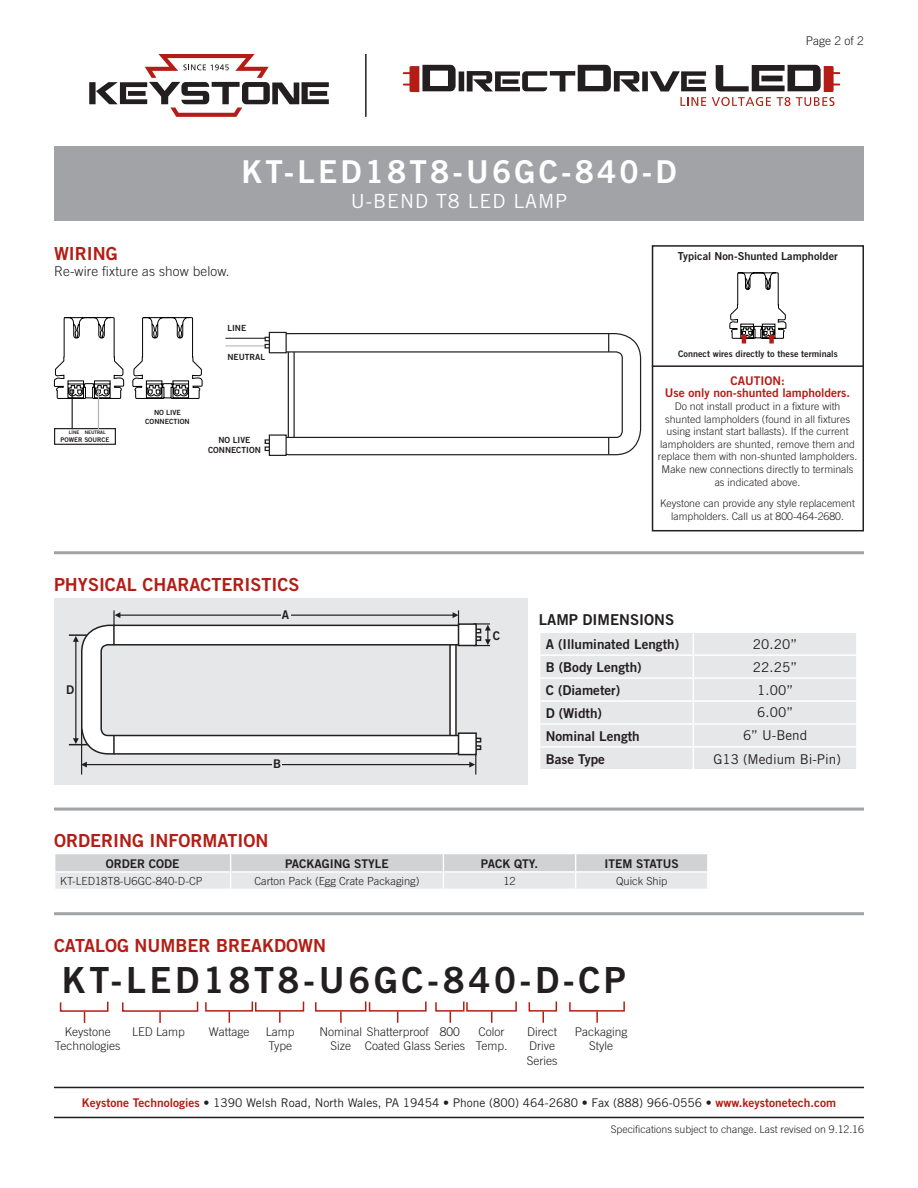
<style>
.page{position:relative;width:918px;height:1188px;background:#fff}
.page>*{position:absolute;margin:0;border:0;box-sizing:border-box;transform-origin:0 0}
.t1{font:36px "Trade Gothic Bold Two";letter-spacing:.1em;color:#231f20}
.t2{font:31.5px "Trade Gothic Bold Two";letter-spacing:.1em;color:#fff}
.t3{font:19.5px "Trade Gothic";letter-spacing:.05em;color:#fff}
.t4{font:18px "Trade Gothic Bold Two";color:#b41d15}
.t5{font:15px "Trade Gothic Bold Two";color:#231f20}
.t6{font:13.5px "Trade Gothic Bold Two";color:#231f20}
.t7{font:13.5px "Trade Gothic";color:#231f20}
.t8{font:300 13.5px "Trade Gothic";letter-spacing:.01em;color:#231f20}
.t9{font:300 12px/14.4px "Trade Gothic";color:#231f20}
.t10{font:12px "Trade Gothic";color:#231f20}
.t11{font:12px "Trade Gothic Bold Two";color:#231f20}
.t12{font:12px/12px "Trade Gothic Bold Two";color:#b41d15;text-align:center}
.t13{font:300 11.1px "Trade Gothic";color:#231f20}
.t14{font:10.95px "Trade Gothic Bold Two";color:#231f20}
.t15{font:300 10.5px/12.6px "Trade Gothic";color:#231f20;text-align:center}
.t16{font:9px "Trade Gothic Bold Two";color:#231f20}
.t17{font:8.55px/10.2px "Trade Gothic Bold Two";color:#231f20;text-align:center}
.t18{font:7.2px/8.6px "Trade Gothic Bold Two";color:#231f20;text-align:center}
.t19{font:6.45px "Trade Gothic Bold Two";color:#231f20}
.t20{font:4.8px "Trade Gothic Bold Two";color:#231f20}
.s1{font-family:"Trade Gothic Bold Two";color:#b41d15}
.s2{font-family:"Trade Gothic Bold Two"}
</style>
<div class="page">
<svg style="left:55px;top:854px;width:653px;height:35px;background:#dddee0"></svg>
<hr style="left:54px;top:912px;width:810px;height:3px;background:#a1a3a6">
<hr style="left:54px;top:551px;width:810px;height:3px;background:#a1a3a6">
<hr style="left:54px;top:808px;width:810px;height:3px;background:#a1a3a6">
<hr style="left:54px;top:1117px;width:810px;height:1px;background:#231f20">
<hr style="left:54px;top:1087px;width:810px;height:1px;background:#231f20">
<div style="left:54px;top:146px;width:810px;height:75px;background:#a1a3a6"></div>
<svg style="left:59px;top:1001px;width:50px;height:22px"></svg>
<svg style="left:122px;top:1001px;width:183px;height:22px"></svg>
<svg style="left:315px;top:1001px;width:112px;height:22px"></svg>
<svg style="left:435px;top:1001px;width:82px;height:22px"></svg>
<svg style="left:569px;top:1001px;width:56px;height:22px"></svg>
<svg style="left:528px;top:1001px;width:30px;height:22px"></svg>
<div style="left:540px;top:633px;width:316px;height:136px;background:#e6e7e9"></div>
<hr style="left:693px;top:654px;width:165px;height:2px;background:#fff">
<hr style="left:693px;top:677px;width:165px;height:2px;background:#fff">
<hr style="left:693px;top:700px;width:165px;height:2px;background:#fff">
<hr style="left:693px;top:723px;width:165px;height:2px;background:#fff">
<hr style="left:693px;top:746px;width:165px;height:2px;background:#fff">
<hr style="left:539px;top:654px;width:154px;height:2px;background:#fff">
<hr style="left:539px;top:677px;width:154px;height:2px;background:#fff">
<hr style="left:539px;top:700px;width:154px;height:2px;background:#fff">
<hr style="left:539px;top:723px;width:154px;height:2px;background:#fff">
<hr style="left:539px;top:746px;width:154px;height:2px;background:#fff">
<svg style="left:693px;top:633px;width:1px;height:136px"></svg>
<div style="left:54px;top:599px;width:473px;height:186px;background:#e6e7e9"></div>
<hr style="left:75px;top:639px;width:1px;height:100px;background:#231f20">
<svg style="left:82px;top:762px;width:5px;height:6px"></svg>
<hr style="left:83px;top:764px;width:387px;height:1px;background:#231f20">
<div style="left:272px;top:759px;width:10px;height:11px;background:#e6e7e9"></div>
<hr style="left:118px;top:615px;width:335px;height:1px;background:#231f20">
<div style="left:281px;top:609px;width:9px;height:12px;background:#e6e7e9"></div>
<svg style="left:453px;top:610px;width:6px;height:14px"></svg>
<hr style="left:81px;top:725px;width:1px;height:50px;background:#231f20">
<svg style="left:80px;top:624px;width:393px;height:131px"></svg>
<svg style="left:477px;top:623px;width:14px;height:23px"></svg>
<div style="left:459px;top:624px;width:17px;height:21px;background:#fff"></div>
<div style="left:458px;top:623px;width:19px;height:23px;border:2px solid #231f20"></div>
<svg style="left:469px;top:738px;width:12px;height:37px"></svg>
<div style="left:459px;top:733px;width:17px;height:22px;background:#fff"></div>
<div style="left:458px;top:732px;width:19px;height:23px;border:2px solid #231f20"></div>
<hr style="left:113px;top:625px;width:2px;height:20px;background:#231f20">
<svg style="left:113px;top:735px;width:2px;height:19px"></svg>
<svg style="left:69px;top:738px;width:19px;height:7px"></svg>
<svg style="left:69px;top:634px;width:18px;height:8px"></svg>
<svg style="left:113px;top:610px;width:7px;height:15px"></svg>
<svg style="left:89px;top:54px;width:240px;height:63px"></svg>
<hr style="left:365px;top:54px;width:2px;height:63px;background:#231f20">
<svg style="left:403px;top:65px;width:303px;height:41px"></svg>
<svg style="left:712px;top:65px;width:128px;height:41px"></svg>
<hr style="left:225px;top:338px;width:62px;height:1px;background:#231f20">
<hr style="left:225px;top:345px;width:155px;height:1px;background:#b2b3b7">
<svg style="left:272px;top:333px;width:370px;height:123px"></svg>
<svg style="left:265px;top:337px;width:4px;height:11px"></svg>
<div style="left:269px;top:332px;width:17px;height:21px;background:#fff"></div>
<div style="left:269px;top:332px;width:18px;height:21px;border:1px solid #231f20"></div>
<svg style="left:265px;top:439px;width:4px;height:12px"></svg>
<div style="left:269px;top:435px;width:17px;height:20px;background:#fff"></div>
<div style="left:269px;top:434px;width:18px;height:22px;border:1px solid #231f20"></div>
<svg style="left:608px;top:334px;width:1px;height:18px"></svg>
<svg style="left:608px;top:437px;width:1px;height:18px"></svg>
<div style="left:652px;top:245px;width:212px;height:286px;border:2px solid #231f20"></div>
<hr style="left:652px;top:365px;width:212px;height:2px;background:#231f20">
<hr style="left:72px;top:390px;width:1px;height:39px;background:#231f20">
<div style="left:54px;top:428px;width:62px;height:17px;border:1px solid #231f20"></div>
<svg style="left:54px;top:317px;width:70px;height:82px"></svg>
<svg style="left:132px;top:317px;width:71px;height:82px"></svg>
<hr style="left:98px;top:390px;width:1px;height:39px;background:#b2b3b7">
<svg style="left:729px;top:272px;width:58px;height:72px"></svg>
<p class="t9" style="left:806px;top:34px;width:60px">Page 2 of 2</p>
<h3 class="t4" style="left:54px;top:242px;width:65px">WIRING</h3>
<p class="t8" style="left:54px;top:263px;width:177px">Re-wire fixture as show below.</p>
<h2 class="t2" style="left:241px;top:152px;width:437px">KT-LED18T8-U6GC-840-D</h2>
<h3 class="t3" style="left:351px;top:189px;width:218px">U-BEND T8 LED LAMP</h3>
<p class="t14" style="left:678px;top:250px;width:161px">Typical Non-Shunted Lampholder</p>
<p class="t20" style="left:69px;top:429px;width:38px">LINE NEUTRAL</p>
<p class="t19" style="left:61px;top:436px;width:50px">POWER SOURCE</p>
<p class="t17" style="left:227px;top:323px;width:20px">LINE</p>
<p class="t17" style="left:227px;top:352px;width:39px">NEUTRAL</p>
<p class="t18" style="left:145px;top:408px;width:46px">NO LIVE<br>CONNECTION</p>
<p class="t17" style="left:208px;top:435px;width:54px">NO LIVE<br>CONNECTION</p>
<h3 class="t4" style="left:54px;top:573px;width:247px">PHYSICAL CHARACTERISTICS</h3>
<p class="t11" style="left:66px;top:682px;width:10px">D</p>
<p class="t11" style="left:282px;top:607px;width:9px">A</p>
<p class="t11" style="left:273px;top:757px;width:10px">B</p>
<p class="t11" style="left:493px;top:628px;width:9px">C</p>
<p class="t16" style="left:678px;top:348px;width:161px">Connect wires directly to these terminals</p>
<p class="t12" style="left:665px;top:375px;width:187px">CAUTION:<br>Use only non-shunted lampholders.</p>
<p class="t15" style="left:658px;top:400px;width:201px">Do not install product in a fixture with shunted lampholders (found in all fixtures using instant start ballasts). If the current lampholders are shunted, remove them and replace them with non-shunted lampholders.<br>Make new connections directly to terminals as indicated above.</p>
<p class="t15" style="left:660px;top:497px;width:196px">Keystone can provide any style replacement lampholders. Call us at 800-464-2680.</p>
<h3 class="t5" style="left:539px;top:611px;width:137px">LAMP DIMENSIONS</h3>
<p class="t6" style="left:546px;top:636px;width:135px">A (Illuminated Length)</p>
<p class="t7" style="left:753px;top:636px;width:46px">20.20”</p>
<p class="t6" style="left:546px;top:659px;width:97px">B (Body Length)</p>
<p class="t7" style="left:753px;top:659px;width:46px">22.25”</p>
<p class="t6" style="left:546px;top:682px;width:76px">C (Diameter)</p>
<p class="t7" style="left:757px;top:682px;width:38px">1.00”</p>
<p class="t6" style="left:546px;top:705px;width:58px">D (Width)</p>
<p class="t7" style="left:757px;top:705px;width:38px">6.00”</p>
<p class="t6" style="left:546px;top:728px;width:96px">Nominal Length</p>
<p class="t7" style="left:743px;top:727px;width:66px">6” U-Bend</p>
<p class="t6" style="left:546px;top:751px;width:61px">Base Type</p>
<p class="t7" style="left:713px;top:751px;width:129px">G13 (Medium Bi-Pin)</p>
<h3 class="t4" style="left:54px;top:830px;width:216px">ORDERING INFORMATION</h3>
<p class="t11" style="left:106px;top:856px;width:75px">ORDER CODE</p>
<p class="t11" style="left:285px;top:856px;width:105px">PACKAGING STYLE</p>
<p class="t11" style="left:481px;top:856px;width:59px">PACK QTY.</p>
<p class="t11" style="left:605px;top:856px;width:76px">ITEM STATUS</p>
<p class="t13" style="left:60px;top:874px;width:144px">KT-LED18T8-U6GC-840-D-CP</p>
<p class="t13" style="left:254px;top:874px;width:167px">Carton Pack (Egg Crate Packaging)</p>
<p class="t13" style="left:503px;top:874px;width:14px">12</p>
<p class="t13" style="left:616px;top:874px;width:53px">Quick Ship</p>
<h3 class="t4" style="left:54px;top:934px;width:274px">CATALOG NUMBER BREAKDOWN</h3>
<h1 class="t1" style="left:62px;top:958px;width:566px">KT-LED18T8-U6GC-840-D-CP</h1>
<p class="t9" style="left:55px;top:1024px;width:67px;text-align:center">Keystone<br>Technologies</p>
<p class="t9" style="left:132px;top:1024px;width:54px">LED Lamp</p>
<p class="t9" style="left:330px;top:1024px;width:100px;text-indent:-11px">Nominal Shatterproof<br>Size</p>
<p class="t9" style="left:209px;top:1024px;width:42px">Wattage</p>
<p class="t9" style="left:476px;top:1024px;width:33px">Color<br>Temp.</p>
<p class="t9" style="left:575px;top:1024px;width:54px;text-align:center">Packaging<br>Style</p>
<p class="t9" style="left:266px;top:1024px;width:30px">Lamp<br>Type</p>
<p class="t9" style="left:365px;top:1024px;width:102px;text-indent:75px">800<br>Coated Glass Series</p>
<p class="t9" style="left:527px;top:1024px;width:32px">Direct<br>Drive<br>Series</p>
<p class="t10" style="left:82px;top:1095px;width:756px"><span class="s1">Keystone Technologies</span> <span class="s2">•</span> 1390 Welsh Road, North Wales, PA 19454 <span class="s2">•</span> Phone (800) 464-2680 <span class="s2">•</span> Fax (888) 966-0556 • <span class="s1">www.keystonetech.com</span></p>
<p class="t15" style="left:611px;top:1122px;width:255px">Specifications subject to change. Last revised on 9.12.16</p>
</div>
